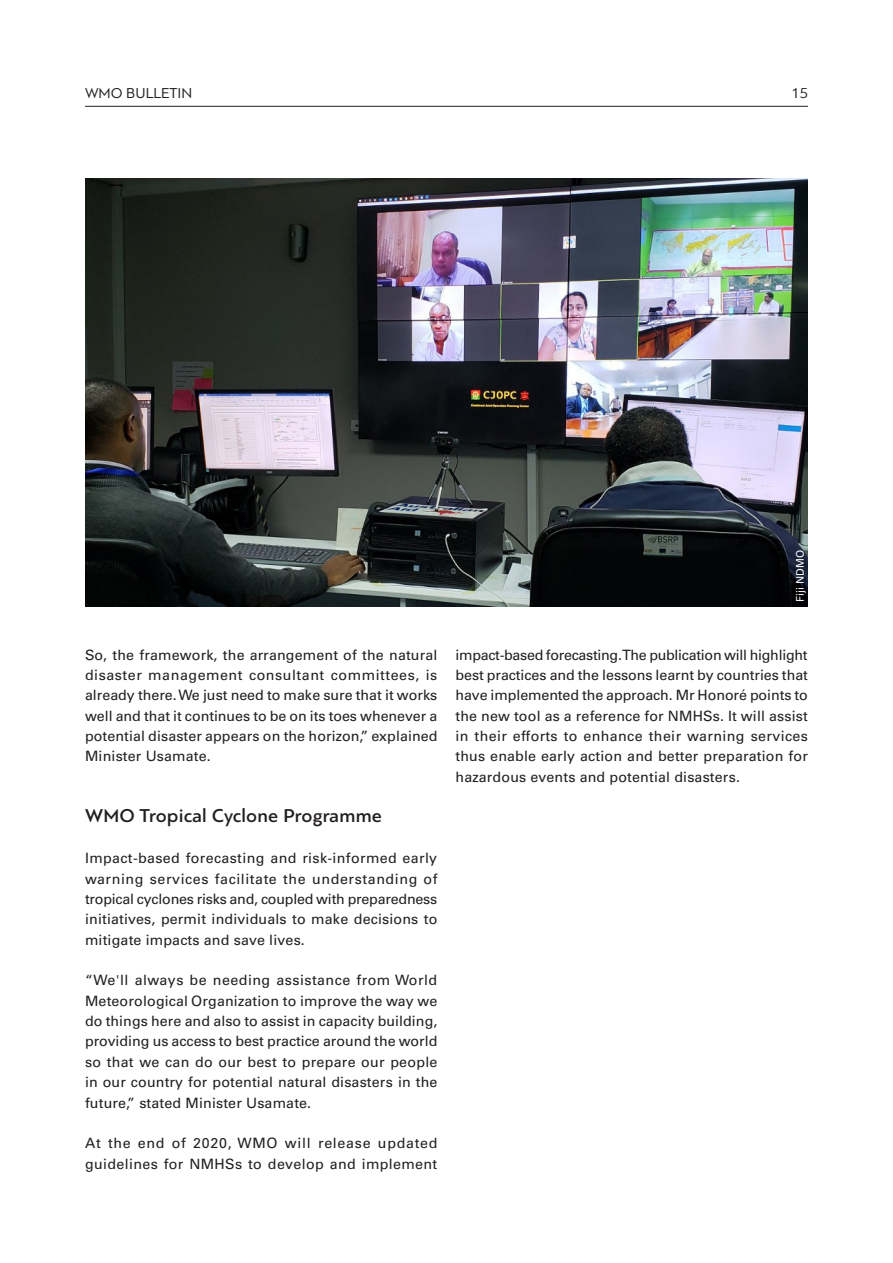
<style>
.page{position:relative;width:893px;height:1263px;background:#fff}
.page>*{position:absolute;margin:0;border:0;box-sizing:border-box;transform-origin:0 0}
.Title__level_2{font:500 19.5px "PF Bague Sans Pro";letter-spacing:.01em;color:#231f20}
.t1{font:15px "PF Bague Sans Pro";color:#231f20}
.Body_text{font:14.25px/20.4px "Univers LTCYR 55 Roman";letter-spacing:.01em;color:#231f20;text-align:justify}
.Photo_credits{font:10.5px "Univers LTCYR 55 Roman";letter-spacing:.005em;color:#fff}
</style>
<div class="page">
<hr style="left:85px;top:106px;width:723px;height:1px;background:#231f20">
<img style="left:85px;top:179px;width:723px;height:428px">
<p class="t1" style="left:85px;top:84px;width:109px">WMO BULLETIN</p>
<p class="t1" style="left:791px;top:84px;width:18px">15</p>
<p class="Photo_credits" style="left:793px;top:602px;width:53px;rotate:-90deg">Fiji NDMO</p>
<p class="Body_text" style="left:85px;top:644px;width:354px">So, the framework, the arrangement of the natural disaster management consultant committees, is already there. We just need to make sure that it works well and that it continues to be on its toes whenever a potential disaster appears on the horizon,” explained Minister Usamate.</p>
<p class="Title__level_2" style="left:85px;top:804px;width:299px">WMO Tropical Cyclone Programme</p>
<p class="Body_text" style="left:85px;top:847px;width:354px">Impact-based forecasting and risk-informed early warning services facilitate the understanding of tropical cyclones risks and, coupled with preparedness initiatives, permit individuals to make decisions to mitigate impacts and save lives.</p>
<p class="Body_text" style="left:85px;top:969px;width:354px">“We'll always be needing assistance from World Meteorological Organization to improve the way we do things here and also to assist in capacity building, providing us access to best practice around the world so that we can do our best to prepare our people in our country for potential natural disasters in the future,” stated Minister Usamate.</p>
<p class="Body_text" style="left:85px;top:1132px;width:354px">At the end of 2020, WMO will release updated guidelines for NMHSs to develop and implement</p>
<p class="Body_text" style="left:455px;top:644px;width:354px">impact-based forecasting. The publication will highlight best practices and the lessons learnt by countries that have implemented the approach. Mr Honoré points to the new tool as a reference for NMHSs. It will assist in their efforts to enhance their warning services thus enable early action and better preparation for hazardous events and potential disasters.</p>
</div>
